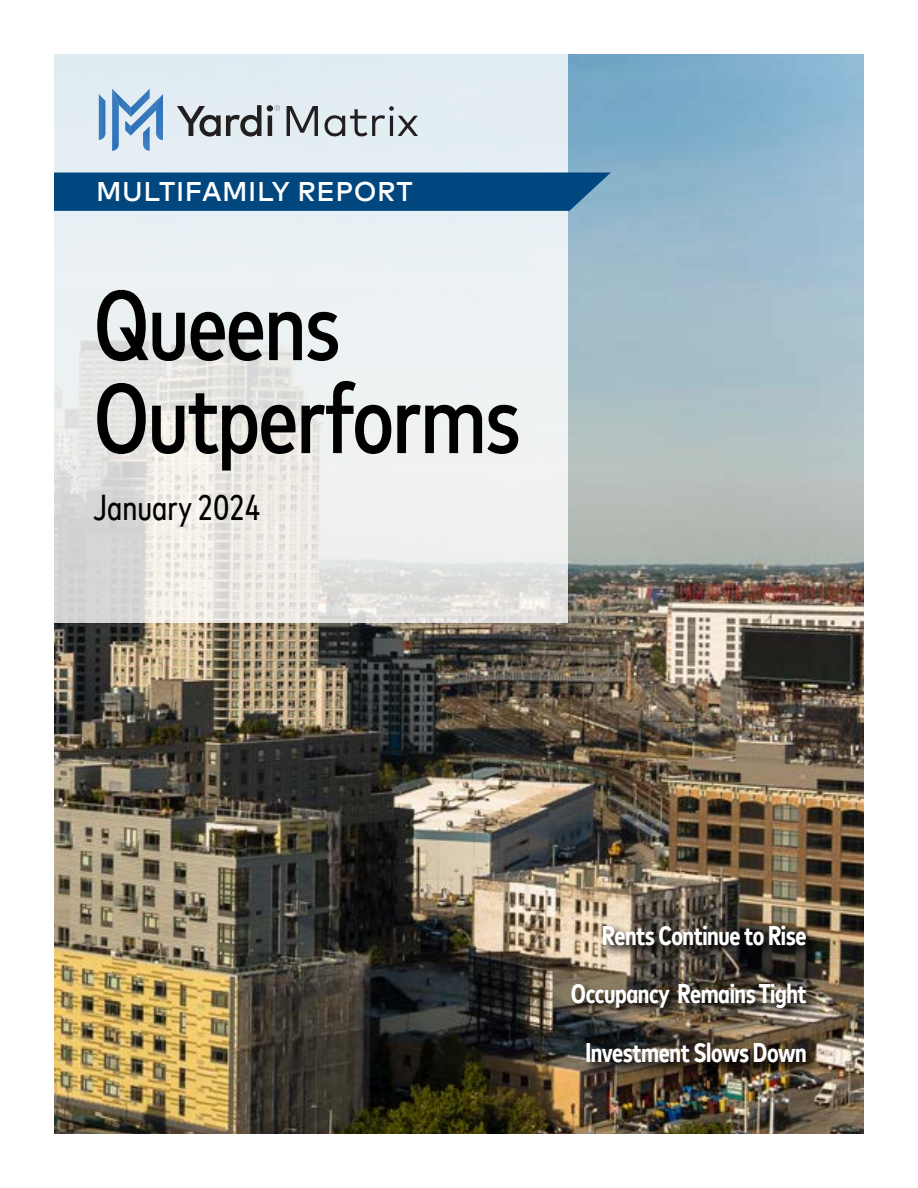
<style>
.page{position:relative;width:918px;height:1188px;background:#fff}
.page>*{position:absolute;margin:0;border:0;box-sizing:border-box;transform-origin:0 0}
.t1{font:500 condensed 99px/93px "Mark Offc Pro";letter-spacing:-.02em;color:#000}
.t2{font:condensed 36px "Mark Offc Pro";color:#000}
.t3{font:700 condensed 27px/58.5px "Mark Offc Pro";letter-spacing:-.015em;color:#fff;text-align:right}
.t4{font:500 27px "Mark Offc Pro";letter-spacing:.02em;color:#fff}
</style>
<div class="page">
<img style="left:54px;top:54px;width:810px;height:1080px">
<svg style="left:54px;top:54px;width:513px;height:569px;background:#e7ebec"></svg>
<div style="left:54px;top:173px;width:557px;height:38px;background:#00467f"></div>
<img style="left:569px;top:923px;width:250px;height:152px">
<svg style="left:177px;top:105px;width:84px;height:32px;background:#a0a5a9"></svg>
<svg style="left:267px;top:105px;width:13px;height:31px"></svg>
<svg style="left:287px;top:106px;width:31px;height:30px"></svg>
<svg style="left:324px;top:106px;width:94px;height:30px;background:#b5bcc0"></svg>
<svg style="left:99px;top:94px;width:6px;height:46px"></svg>
<svg style="left:112px;top:89px;width:51px;height:62px;background:#97b9db"></svg>
<p class="t4" style="left:96px;top:171px;width:318px">MULTIFAMILY REPORT</p>
<h1 class="t1" style="left:94px;top:271px;width:429px">Queens<br>Outperforms</h1>
<h2 class="t2" style="left:94px;top:481px;width:169px">January 2024</h2>
<p class="t3" style="left:571px;top:904px;width:237px">Rents Continue to Rise<br>Occupancy Remains Tight<br>Investment Slows Down</p>
</div>
